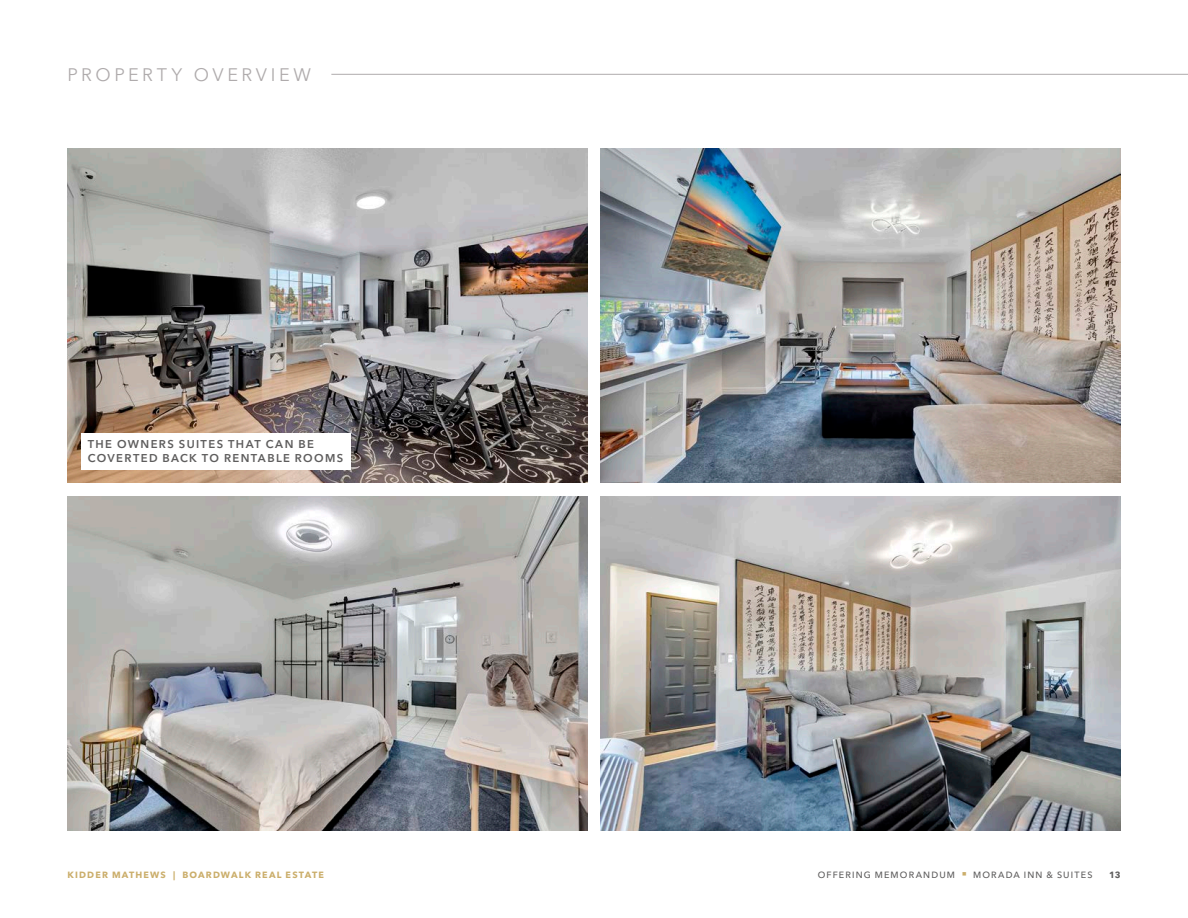
<style>
.page{position:relative;width:1188px;height:918px;background:#fff}
.page>*{position:absolute;margin:0;border:0;box-sizing:border-box;transform-origin:0 0}
.Section_Identifier_-_Sterling_2023{font:18px "Avenir Next LT Pro";letter-spacing:.2em;color:#afabac}
.Picture_Label_-_Ash_2023{font:600 11.25px/14.2px "Avenir Next LT Pro";letter-spacing:.12em;color:#5e5d5d}
.t1{font:500 9px "Avenir Next LT Pro";letter-spacing:.13em;color:#5e5d5d}
.t2{font:700 9px "Avenir Next LT Pro";letter-spacing:.13em;color:#cbae6b}
.t3{font:700 9px "Avenir Next LT Pro";color:#5e5d5d}
.s1{color:#cbae6b}
</style>
<div class="page">
<hr style="left:331px;top:74px;width:857px;height:1px;background:#afabac">
<img style="left:601px;top:149px;width:519px;height:334px">
<img style="left:68px;top:496px;width:519px;height:334px">
<img style="left:601px;top:496px;width:519px;height:334px">
<img style="left:68px;top:149px;width:519px;height:334px">
<div style="left:81px;top:433px;width:269px;height:36px;background:#fff"></div>
<p class="Section_Identifier_-_Sterling_2023" style="left:68px;top:64px;width:245px">PROPERTY OVERVIEW</p>
<p class="Picture_Label_-_Ash_2023" style="left:88px;top:437px;width:257px">THE OWNERS SUITES THAT CAN BE<br>COVERTED BACK TO RENTABLE ROOMS</p>
<p class="t2" style="left:68px;top:869px;width:258px">KIDDER MATHEWS | BOARDWALK REAL ESTATE</p>
<p class="t1" style="left:818px;top:869px;width:276px">OFFERING MEMORANDUM <span class="s1">■</span> MORADA INN &amp; SUITES</p>
<p class="t3" style="left:1109px;top:869px;width:13px">13</p>
</div>
